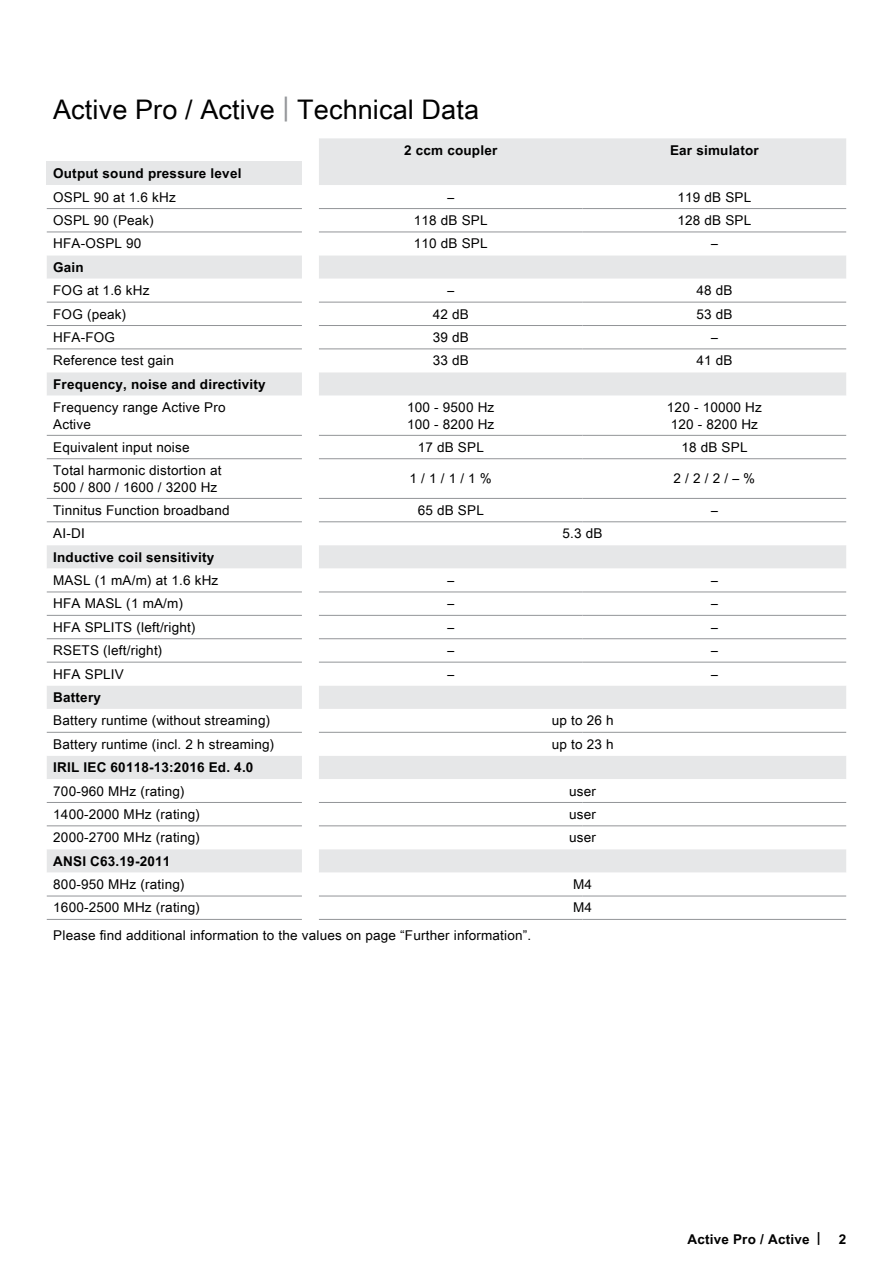
<style>
.page{position:relative;width:893px;height:1263px;background:#fff}
.page>*{position:absolute;margin:0;border:0;box-sizing:border-box;transform-origin:0 0}
.t1{font:27px "Arial Unicode MS";letter-spacing:.005em;color:#000}
.t2{font:13.5px/17.2px "Arial Unicode MS";letter-spacing:.015em;color:#000}
.t3{font:700 13.5px "Arial Unicode MS";letter-spacing:.015em;color:#000}
.s1{color:#939598}
</style>
<div class="page">
<svg style="left:47px;top:138px;width:799px;height:47px;fill:#e6e7e8"></svg>
<div style="left:47px;top:162px;width:255px;height:23px;background:#e6e7e8"></div>
<svg style="left:47px;top:231px;width:255px;height:665px"></svg>
<svg style="left:319px;top:231px;width:527px;height:665px"></svg>
<hr style="left:47px;top:208px;width:255px;height:1px;background:#939598">
<hr style="left:583px;top:208px;width:263px;height:1px;background:#939598">
<hr style="left:47px;top:232px;width:255px;height:1px;background:#939598">
<hr style="left:583px;top:232px;width:263px;height:1px;background:#939598">
<hr style="left:47px;top:435px;width:255px;height:1px;background:#939598">
<hr style="left:319px;top:435px;width:264px;height:1px;background:#939598">
<hr style="left:583px;top:435px;width:263px;height:1px;background:#939598">
<hr style="left:47px;top:458px;width:255px;height:1px;background:#939598">
<hr style="left:319px;top:458px;width:264px;height:1px;background:#939598">
<hr style="left:583px;top:458px;width:263px;height:1px;background:#939598">
<hr style="left:47px;top:498px;width:255px;height:1px;background:#939598">
<hr style="left:319px;top:498px;width:264px;height:1px;background:#939598">
<hr style="left:583px;top:498px;width:263px;height:1px;background:#939598">
<hr style="left:47px;top:521px;width:255px;height:1px;background:#939598">
<hr style="left:319px;top:521px;width:264px;height:1px;background:#939598">
<hr style="left:583px;top:521px;width:263px;height:1px;background:#939598">
<hr style="left:47px;top:592px;width:255px;height:1px;background:#939598">
<hr style="left:319px;top:592px;width:264px;height:1px;background:#939598">
<hr style="left:583px;top:592px;width:263px;height:1px;background:#939598">
<hr style="left:47px;top:615px;width:255px;height:1px;background:#939598">
<hr style="left:319px;top:615px;width:264px;height:1px;background:#939598">
<hr style="left:583px;top:615px;width:263px;height:1px;background:#939598">
<hr style="left:47px;top:638px;width:255px;height:1px;background:#939598">
<hr style="left:319px;top:638px;width:264px;height:1px;background:#939598">
<hr style="left:583px;top:638px;width:263px;height:1px;background:#939598">
<hr style="left:47px;top:662px;width:255px;height:1px;background:#939598">
<hr style="left:319px;top:662px;width:264px;height:1px;background:#939598">
<hr style="left:583px;top:662px;width:263px;height:1px;background:#939598">
<hr style="left:47px;top:732px;width:255px;height:1px;background:#939598">
<hr style="left:319px;top:732px;width:264px;height:1px;background:#939598">
<hr style="left:583px;top:732px;width:263px;height:1px;background:#939598">
<hr style="left:47px;top:802px;width:255px;height:1px;background:#939598">
<hr style="left:319px;top:802px;width:264px;height:1px;background:#939598">
<hr style="left:583px;top:802px;width:263px;height:1px;background:#939598">
<hr style="left:47px;top:825px;width:255px;height:1px;background:#939598">
<hr style="left:319px;top:825px;width:264px;height:1px;background:#939598">
<hr style="left:583px;top:825px;width:263px;height:1px;background:#939598">
<hr style="left:47px;top:896px;width:255px;height:1px;background:#939598">
<hr style="left:319px;top:896px;width:264px;height:1px;background:#939598">
<hr style="left:583px;top:896px;width:263px;height:1px;background:#939598">
<hr style="left:47px;top:919px;width:255px;height:1px;background:#939598">
<hr style="left:319px;top:919px;width:264px;height:1px;background:#939598">
<hr style="left:583px;top:919px;width:263px;height:1px;background:#939598">
<hr style="left:319px;top:208px;width:264px;height:1px;background:#939598">
<hr style="left:319px;top:232px;width:264px;height:1px;background:#939598">
<hr style="left:47px;top:302px;width:255px;height:1px;background:#939598">
<hr style="left:319px;top:302px;width:264px;height:1px;background:#939598">
<hr style="left:583px;top:302px;width:263px;height:1px;background:#939598">
<hr style="left:47px;top:325px;width:255px;height:1px;background:#939598">
<hr style="left:319px;top:325px;width:264px;height:1px;background:#939598">
<hr style="left:583px;top:325px;width:263px;height:1px;background:#939598">
<hr style="left:47px;top:348px;width:255px;height:1px;background:#939598">
<hr style="left:319px;top:348px;width:264px;height:1px;background:#939598">
<hr style="left:583px;top:348px;width:263px;height:1px;background:#939598">
<h1 class="t1" style="left:53px;top:90px;width:427px">Active Pro / Active <span class="s1">|</span> Technical Data</h1>
<p class="t3" style="left:404px;top:140px;width:95px">2 ccm coupler</p>
<p class="t3" style="left:670px;top:140px;width:90px">Ear simulator</p>
<p class="t3" style="left:53px;top:164px;width:190px">Output sound pressure level</p>
<p class="t2" style="left:53px;top:188px;width:124px">OSPL 90 at 1.6 kHz</p>
<p class="t2" style="left:447px;top:188px;width:8px">–</p>
<p class="t2" style="left:677px;top:188px;width:75px">119 dB SPL</p>
<p class="t2" style="left:53px;top:211px;width:102px">OSPL 90 (Peak)</p>
<p class="t2" style="left:414px;top:211px;width:75px">118 dB SPL</p>
<p class="t2" style="left:677px;top:211px;width:75px">128 dB SPL</p>
<p class="t2" style="left:53px;top:235px;width:90px">HFA-OSPL 90</p>
<p class="t2" style="left:414px;top:235px;width:75px">110 dB SPL</p>
<p class="t2" style="left:711px;top:235px;width:8px">–</p>
<p class="t3" style="left:53px;top:257px;width:32px">Gain</p>
<p class="t2" style="left:53px;top:282px;width:98px">FOG at 1.6 kHz</p>
<p class="t2" style="left:447px;top:282px;width:8px">–</p>
<p class="t2" style="left:696px;top:282px;width:38px">48 dB</p>
<p class="t2" style="left:53px;top:305px;width:75px">FOG (peak)</p>
<p class="t2" style="left:433px;top:305px;width:38px">42 dB</p>
<p class="t2" style="left:696px;top:305px;width:38px">53 dB</p>
<p class="t2" style="left:53px;top:328px;width:63px">HFA-FOG</p>
<p class="t2" style="left:433px;top:328px;width:38px">39 dB</p>
<p class="t2" style="left:711px;top:328px;width:8px">–</p>
<p class="t2" style="left:53px;top:352px;width:122px">Reference test gain</p>
<p class="t2" style="left:433px;top:352px;width:38px">33 dB</p>
<p class="t2" style="left:696px;top:352px;width:38px">41 dB</p>
<p class="t3" style="left:53px;top:374px;width:214px">Frequency, noise and directivity</p>
<p class="t2" style="left:53px;top:398px;width:174px">Frequency range Active Pro<br>Active</p>
<p class="t2" style="left:407px;top:398px;width:89px">100 - 9500 Hz<br>100 - 8200 Hz</p>
<p class="t2" style="left:667px;top:398px;width:96px">120 - 10000 Hz<br>120 - 8200 Hz</p>
<p class="t2" style="left:53px;top:438px;width:138px">Equivalent input noise</p>
<p class="t2" style="left:418px;top:438px;width:68px">17 dB SPL</p>
<p class="t2" style="left:681px;top:438px;width:68px">18 dB SPL</p>
<p class="t2" style="left:53px;top:461px;width:170px">Total harmonic distortion at<br>500 / 800 / 1600 / 3200 Hz</p>
<p class="t2" style="left:410px;top:470px;width:84px">1 / 1 / 1 / 1 %</p>
<p class="t2" style="left:674px;top:470px;width:83px">2 / 2 / 2 / – %</p>
<p class="t2" style="left:53px;top:501px;width:178px">Tinnitus Function broadband</p>
<p class="t2" style="left:418px;top:501px;width:68px">65 dB SPL</p>
<p class="t2" style="left:711px;top:501px;width:8px">–</p>
<p class="t2" style="left:53px;top:525px;width:33px">AI-DI</p>
<p class="t2" style="left:563px;top:525px;width:42px">5.3 dB</p>
<p class="t3" style="left:53px;top:547px;width:163px">Inductive coil sensitivity</p>
<p class="t2" style="left:53px;top:571px;width:167px">MASL (1 mA/m) at 1.6 kHz</p>
<p class="t2" style="left:447px;top:571px;width:8px">–</p>
<p class="t2" style="left:711px;top:571px;width:8px">–</p>
<p class="t2" style="left:53px;top:595px;width:132px">HFA MASL (1 mA/m)</p>
<p class="t2" style="left:447px;top:595px;width:8px">–</p>
<p class="t2" style="left:711px;top:595px;width:8px">–</p>
<p class="t2" style="left:53px;top:618px;width:144px">HFA SPLITS (left/right)</p>
<p class="t2" style="left:447px;top:618px;width:8px">–</p>
<p class="t2" style="left:711px;top:618px;width:8px">–</p>
<p class="t2" style="left:53px;top:641px;width:111px">RSETS (left/right)</p>
<p class="t2" style="left:447px;top:641px;width:8px">–</p>
<p class="t2" style="left:711px;top:641px;width:8px">–</p>
<p class="t2" style="left:53px;top:665px;width:72px">HFA SPLIV</p>
<p class="t2" style="left:447px;top:665px;width:8px">–</p>
<p class="t2" style="left:711px;top:665px;width:8px">–</p>
<p class="t3" style="left:53px;top:687px;width:49px">Battery</p>
<p class="t2" style="left:53px;top:712px;width:218px">Battery runtime (without streaming)</p>
<p class="t2" style="left:552px;top:712px;width:63px">up to 26 h</p>
<p class="t2" style="left:53px;top:735px;width:223px">Battery runtime (incl. 2 h streaming)</p>
<p class="t2" style="left:552px;top:735px;width:63px">up to 23 h</p>
<p class="t3" style="left:53px;top:757px;width:202px">IRIL IEC 60118-13:2016 Ed. 4.0</p>
<p class="t2" style="left:53px;top:782px;width:133px">700-960 MHz (rating)</p>
<p class="t2" style="left:569px;top:782px;width:28px">user</p>
<p class="t2" style="left:53px;top:805px;width:148px">1400-2000 MHz (rating)</p>
<p class="t2" style="left:569px;top:805px;width:28px">user</p>
<p class="t2" style="left:53px;top:828px;width:148px">2000-2700 MHz (rating)</p>
<p class="t2" style="left:569px;top:828px;width:28px">user</p>
<p class="t3" style="left:53px;top:851px;width:119px">ANSI C63.19-2011</p>
<p class="t2" style="left:53px;top:875px;width:133px">800-950 MHz (rating)</p>
<p class="t2" style="left:573px;top:875px;width:20px">M4</p>
<p class="t2" style="left:53px;top:899px;width:148px">1600-2500 MHz (rating)</p>
<p class="t2" style="left:573px;top:899px;width:20px">M4</p>
<p class="t2" style="left:53px;top:926px;width:480px">Please find additional information to the values on page “Further information”.</p>
<p class="t3" style="left:687px;top:1229px;width:135px">Active Pro / Active |</p>
<p class="t3" style="left:839px;top:1229px;width:9px">2</p>
</div>
